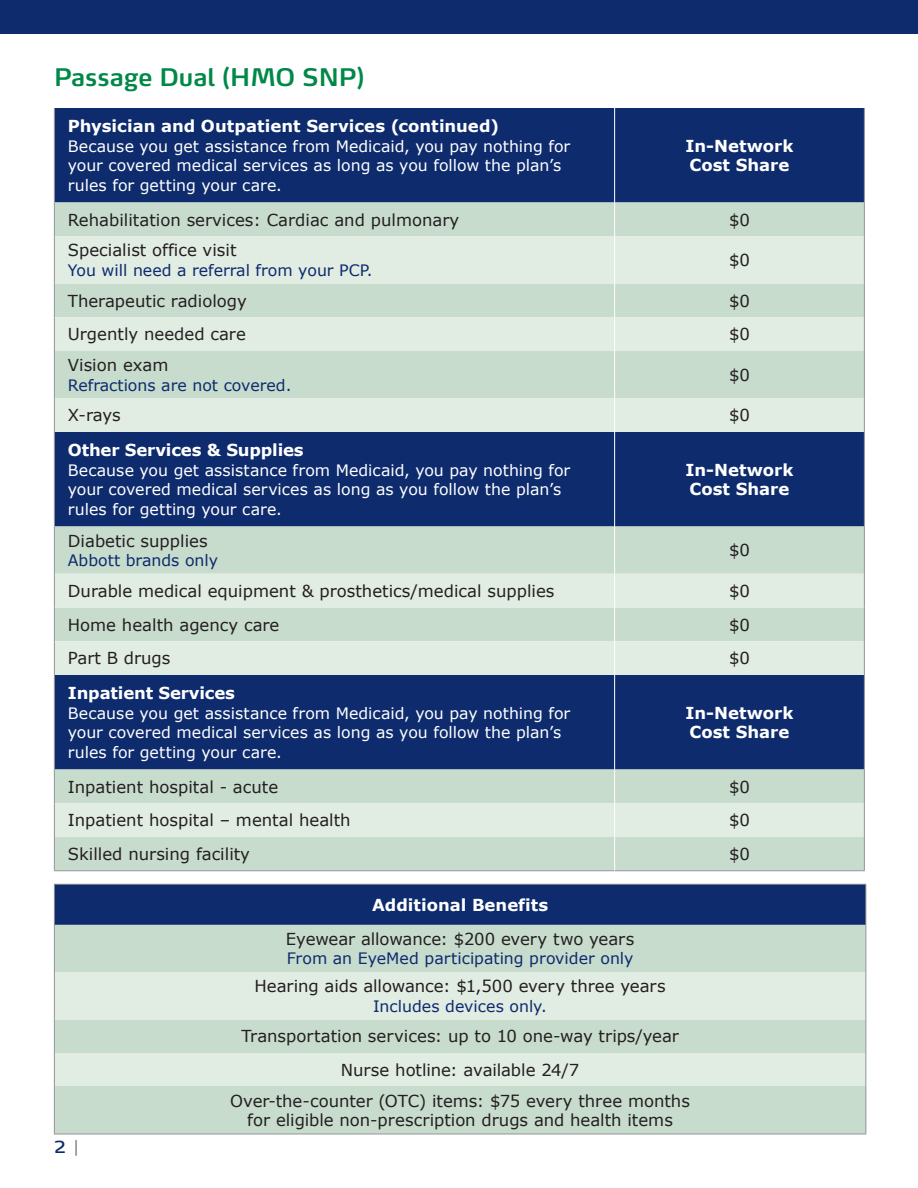
<style>
.page{position:relative;width:918px;height:1188px;background:#fff}
.page>*{position:absolute;margin:0;border:0;box-sizing:border-box;transform-origin:0 0}
.t1{font:600 24px "Max Pro";color:#008848}
.t2{font:16.5px/33.8px "Verdana";color:#231f20;text-align:center}
.t3{font:700 16.5px/19.5px "Verdana";color:#fff}
.t4{font:16.5px "Max Pro";color:#0d2b6d;scale:1.05 1}
.t5{font:15.75px/19.5px "Verdana";color:#fff}
.t6{font:15.75px "Verdana";color:#0d2b6d}
.s1{font-weight:300;font-stretch:expanded;color:#6c6d70}
</style>
<div class="page">
<div style="left:0;top:0;width:918px;height:34px;background:#0d2b6d"></div>
<div style="left:55px;top:108px;width:809px;height:94px;background:#0d2b6d"></div>
<div style="left:55px;top:202px;width:809px;height:668px;background:#c8dccd"></div>
<svg style="left:55px;top:236px;width:809px;height:601px;background:#96aab6"></svg>
<hr style="left:54px;top:108px;width:1px;height:94px;background:#939598">
<hr style="left:864px;top:108px;width:1px;height:94px;background:#939598">
<hr style="left:614px;top:108px;width:1px;height:94px;background:#fff">
<hr style="left:614px;top:432px;width:1px;height:94px;background:#fff">
<hr style="left:614px;top:675px;width:1px;height:95px;background:#fff">
<hr style="left:54px;top:202px;width:1px;height:34px;background:#939598">
<hr style="left:864px;top:202px;width:1px;height:34px;background:#939598">
<hr style="left:54px;top:236px;width:1px;height:48px;background:#939598">
<hr style="left:864px;top:236px;width:1px;height:48px;background:#939598">
<hr style="left:54px;top:284px;width:1px;height:33px;background:#939598">
<hr style="left:864px;top:284px;width:1px;height:33px;background:#939598">
<hr style="left:54px;top:317px;width:1px;height:34px;background:#939598">
<hr style="left:864px;top:317px;width:1px;height:34px;background:#939598">
<hr style="left:54px;top:351px;width:1px;height:47px;background:#939598">
<hr style="left:864px;top:351px;width:1px;height:47px;background:#939598">
<hr style="left:54px;top:398px;width:1px;height:34px;background:#939598">
<hr style="left:864px;top:398px;width:1px;height:34px;background:#939598">
<hr style="left:54px;top:432px;width:1px;height:94px;background:#939598">
<hr style="left:864px;top:432px;width:1px;height:94px;background:#939598">
<hr style="left:54px;top:526px;width:1px;height:48px;background:#939598">
<hr style="left:864px;top:526px;width:1px;height:48px;background:#939598">
<hr style="left:54px;top:574px;width:1px;height:34px;background:#939598">
<hr style="left:864px;top:574px;width:1px;height:34px;background:#939598">
<hr style="left:54px;top:608px;width:1px;height:33px;background:#939598">
<hr style="left:864px;top:608px;width:1px;height:33px;background:#939598">
<hr style="left:54px;top:641px;width:1px;height:34px;background:#939598">
<hr style="left:864px;top:641px;width:1px;height:34px;background:#939598">
<hr style="left:54px;top:675px;width:1px;height:95px;background:#939598">
<hr style="left:864px;top:675px;width:1px;height:95px;background:#939598">
<hr style="left:54px;top:770px;width:1px;height:33px;background:#939598">
<hr style="left:864px;top:770px;width:1px;height:33px;background:#939598">
<hr style="left:54px;top:803px;width:1px;height:34px;background:#939598">
<hr style="left:864px;top:803px;width:1px;height:34px;background:#939598">
<hr style="left:54px;top:837px;width:1px;height:33px;background:#939598">
<hr style="left:864px;top:837px;width:1px;height:33px;background:#939598">
<hr style="left:54px;top:870px;width:561px;height:1px;background:#939598">
<hr style="left:615px;top:870px;width:250px;height:1px;background:#939598">
<hr style="left:614px;top:202px;width:1px;height:34px;background:#fff">
<hr style="left:614px;top:236px;width:1px;height:48px;background:#fff">
<hr style="left:614px;top:284px;width:1px;height:33px;background:#fff">
<hr style="left:614px;top:317px;width:1px;height:34px;background:#fff">
<hr style="left:614px;top:351px;width:1px;height:47px;background:#fff">
<hr style="left:614px;top:398px;width:1px;height:34px;background:#fff">
<hr style="left:614px;top:526px;width:1px;height:48px;background:#fff">
<hr style="left:614px;top:574px;width:1px;height:34px;background:#fff">
<hr style="left:614px;top:608px;width:1px;height:33px;background:#fff">
<hr style="left:614px;top:641px;width:1px;height:34px;background:#fff">
<hr style="left:614px;top:770px;width:1px;height:33px;background:#fff">
<hr style="left:614px;top:803px;width:1px;height:34px;background:#fff">
<hr style="left:614px;top:837px;width:1px;height:33px;background:#fff">
<div style="left:54px;top:884px;width:812px;height:41px;background:#0d2b6d"></div>
<div style="left:55px;top:925px;width:810px;height:128px;background:#c8dccd"></div>
<div style="left:54px;top:972px;width:812px;height:47px;background:#e1ece3"></div>
<div style="left:54px;top:1053px;width:812px;height:34px;background:#e1ece3"></div>
<div style="left:54px;top:1087px;width:812px;height:47px;background:#c8dccd"></div>
<hr style="left:54px;top:884px;width:812px;height:1px;background:#939598">
<hr style="left:54px;top:885px;width:1px;height:40px;background:#939598">
<hr style="left:865px;top:885px;width:1px;height:40px;background:#939598">
<hr style="left:54px;top:925px;width:1px;height:47px;background:#939598">
<hr style="left:865px;top:925px;width:1px;height:47px;background:#939598">
<hr style="left:54px;top:972px;width:1px;height:47px;background:#939598">
<hr style="left:865px;top:972px;width:1px;height:47px;background:#939598">
<hr style="left:54px;top:1019px;width:1px;height:34px;background:#939598">
<hr style="left:865px;top:1019px;width:1px;height:34px;background:#939598">
<hr style="left:54px;top:1053px;width:1px;height:34px;background:#939598">
<hr style="left:865px;top:1053px;width:1px;height:34px;background:#939598">
<hr style="left:54px;top:1087px;width:1px;height:47px;background:#939598">
<hr style="left:865px;top:1087px;width:1px;height:47px;background:#939598">
<hr style="left:54px;top:1134px;width:812px;height:1px;background:#939598">
<h1 class="t1" style="left:54px;top:56px;width:312px">Passage Dual (HMO SNP)</h1>
<p class="t3" style="left:68px;top:116px;width:433px">Physician and Outpatient Services (continued)</p>
<p class="t5" style="left:68px;top:136px;width:504px">Because you get assistance from Medicaid, you pay nothing for your covered medical services as long as you follow the plan’s rules for getting your care.</p>
<p class="t3" style="left:686px;top:136px;width:109px">In-Network<br>Cost Share</p>
<p class="t2" style="left:68px;top:203px;width:393px">Rehabilitation services: Cardiac and pulmonary</p>
<p class="t2" style="left:729px;top:203px;width:22px">$0</p>
<p class="t2" style="left:68px;top:233px;width:170px">Specialist office visit</p>
<p class="t6" style="left:68px;top:259px;width:306px">You will need a referral from your PCP.</p>
<p class="t2" style="left:729px;top:243px;width:22px">$0</p>
<p class="t2" style="left:68px;top:284px;width:181px">Therapeutic radiology</p>
<p class="t2" style="left:729px;top:284px;width:22px">$0</p>
<p class="t2" style="left:68px;top:317px;width:179px">Urgently needed care</p>
<p class="t2" style="left:729px;top:317px;width:22px">$0</p>
<p class="t2" style="left:68px;top:348px;width:102px">Vision exam</p>
<p class="t6" style="left:68px;top:374px;width:225px">Refractions are not covered.</p>
<p class="t2" style="left:729px;top:358px;width:22px">$0</p>
<p class="t2" style="left:68px;top:398px;width:55px">X-rays</p>
<p class="t2" style="left:729px;top:398px;width:22px">$0</p>
<p class="t3" style="left:68px;top:440px;width:237px">Other Services &amp; Supplies</p>
<p class="t5" style="left:68px;top:460px;width:504px">Because you get assistance from Medicaid, you pay nothing for your covered medical services as long as you follow the plan’s rules for getting your care.</p>
<p class="t3" style="left:686px;top:460px;width:109px">In-Network<br>Cost Share</p>
<p class="t2" style="left:68px;top:524px;width:141px">Diabetic supplies</p>
<p class="t6" style="left:68px;top:550px;width:152px">Abbott brands only</p>
<p class="t2" style="left:729px;top:533px;width:22px">$0</p>
<p class="t2" style="left:68px;top:574px;width:488px">Durable medical equipment &amp; prosthetics/medical supplies</p>
<p class="t2" style="left:729px;top:574px;width:22px">$0</p>
<p class="t2" style="left:68px;top:608px;width:213px">Home health agency care</p>
<p class="t2" style="left:729px;top:608px;width:22px">$0</p>
<p class="t2" style="left:68px;top:641px;width:104px">Part B drugs</p>
<p class="t2" style="left:729px;top:641px;width:22px">$0</p>
<p class="t3" style="left:68px;top:683px;width:169px">Inpatient Services</p>
<p class="t5" style="left:68px;top:703px;width:504px">Because you get assistance from Medicaid, you pay nothing for your covered medical services as long as you follow the plan’s rules for getting your care.</p>
<p class="t3" style="left:686px;top:703px;width:109px">In-Network<br>Cost Share</p>
<p class="t2" style="left:68px;top:770px;width:212px">Inpatient hospital - acute</p>
<p class="t2" style="left:729px;top:770px;width:22px">$0</p>
<p class="t2" style="left:68px;top:803px;width:284px">Inpatient hospital – mental health</p>
<p class="t2" style="left:729px;top:803px;width:22px">$0</p>
<p class="t2" style="left:68px;top:837px;width:184px">Skilled nursing facility</p>
<p class="t2" style="left:729px;top:837px;width:22px">$0</p>
<p class="t3" style="left:372px;top:895px;width:178px">Additional Benefits</p>
<p class="t2" style="left:286px;top:922px;width:350px">Eyewear allowance: $200 every two years</p>
<p class="t6" style="left:287px;top:948px;width:348px">From an EyeMed participating provider only</p>
<p class="t2" style="left:255px;top:969px;width:413px">Hearing aids allowance: $1,500 every three years</p>
<p class="t6" style="left:373px;top:995px;width:175px">Includes devices only.</p>
<p class="t2" style="left:241px;top:1019px;width:439px">Transportation services: up to 10 one-way trips/year<br>Nurse hotline: available 24/7</p>
<p class="t2" style="left:230px;top:1091px;width:461px;line-height:19.5px">Over-the-counter (OTC) items: $75 every three months for eligible non-prescription drugs and health items</p>
<p class="t4" style="left:54px;top:1133px;width:25px">2 <span class="s1">|</span></p>
</div>
